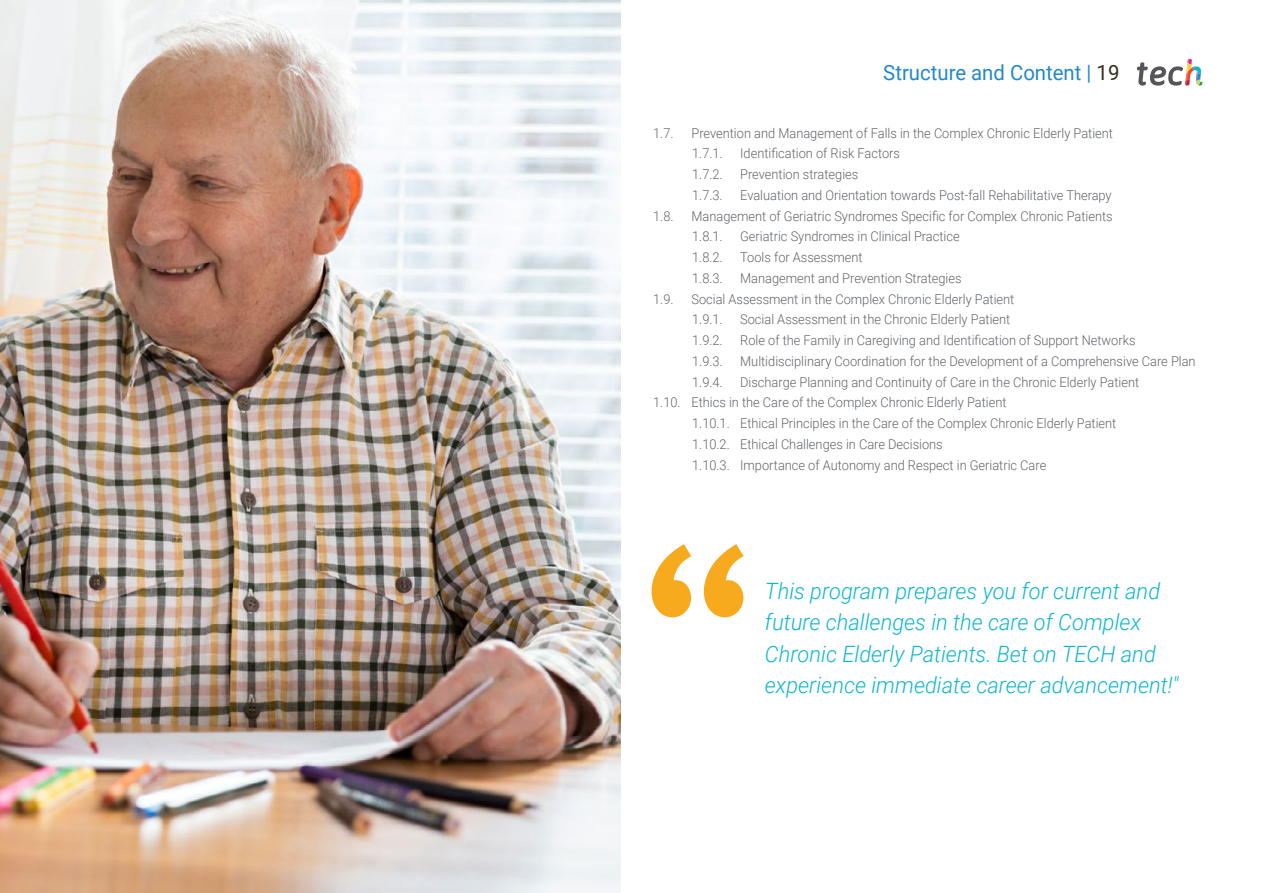
<style>
.page{position:relative;width:1263px;height:893px;background:#fff}
.page>*{position:absolute;margin:0;border:0;box-sizing:border-box;transform-origin:0 0}
.t1{font:italic 300 22.5px/31.5px "Roboto";color:#0fb6cf}
.t2{font:21px "Roboto";color:#2488c9}
.t3{font:300 13.5px/20.7px "Roboto";color:#61646a;scale:.95 1}
.s1{color:#312e20}
</style>
<div class="page">
<img style="left:0;top:0;width:621px;height:893px">
<svg style="left:651px;top:544px;width:93px;height:73px"></svg>
<svg style="left:1137px;top:59px;width:65px;height:27px"></svg>
<h2 class="t2" style="left:883px;top:57px;width:238px">Structure and Content | <span class="s1">19</span></h2>
<p class="t3" style="left:653px;top:122px;width:23px">1.7.</p>
<p class="t3" style="left:691px;top:122px;width:445px">Prevention and Management of Falls in the Complex Chronic Elderly Patient<br>1.7.1.</p>
<p class="t3" style="left:740px;top:143px;width:170px">Identification of Risk Factors</p>
<p class="t3" style="left:692px;top:164px;width:34px">1.7.2.</p>
<p class="t3" style="left:740px;top:164px;width:126px">Prevention strategies</p>
<p class="t3" style="left:692px;top:184px;width:34px">1.7.3.</p>
<p class="t3" style="left:740px;top:184px;width:393px">Evaluation and Orientation towards Post-fall Rehabilitative Therapy</p>
<p class="t3" style="left:653px;top:205px;width:23px">1.8.</p>
<p class="t3" style="left:691px;top:205px;width:445px">Management of Geriatric Syndromes Specific for Complex Chronic Patients<br>1.8.1.</p>
<p class="t3" style="left:740px;top:226px;width:233px">Geriatric Syndromes in Clinical Practice</p>
<p class="t3" style="left:692px;top:247px;width:34px">1.8.2.</p>
<p class="t3" style="left:740px;top:247px;width:130px">Tools for Assessment</p>
<p class="t3" style="left:692px;top:267px;width:34px">1.8.3.</p>
<p class="t3" style="left:740px;top:267px;width:234px">Management and Prevention Strategies</p>
<p class="t3" style="left:653px;top:288px;width:23px">1.9.</p>
<p class="t3" style="left:691px;top:288px;width:341px">Social Assessment in the Complex Chronic Elderly Patient<br>1.9.1.</p>
<p class="t3" style="left:740px;top:309px;width:286px">Social Assessment in the Chronic Elderly Patient</p>
<p class="t3" style="left:692px;top:330px;width:34px">1.9.2.</p>
<p class="t3" style="left:740px;top:330px;width:418px">Role of the Family in Caregiving and Identification of Support Networks</p>
<p class="t3" style="left:692px;top:350px;width:34px">1.9.3.</p>
<p class="t3" style="left:740px;top:350px;width:481px">Multidisciplinary Coordination for the Development of a Comprehensive Care Plan</p>
<p class="t3" style="left:692px;top:371px;width:34px">1.9.4.</p>
<p class="t3" style="left:740px;top:371px;width:422px">Discharge Planning and Continuity of Care in the Chronic Elderly Patient</p>
<p class="t3" style="left:653px;top:392px;width:373px">1.10. Ethics in the Care of the Complex Chronic Elderly Patient</p>
<p class="t3" style="left:692px;top:413px;width:448px">1.10.1. Ethical Principles in the Care of the Complex Chronic Elderly Patient</p>
<p class="t3" style="left:692px;top:433px;width:265px">1.10.2. Ethical Challenges in Care Decisions</p>
<p class="t3" style="left:692px;top:454px;width:374px">1.10.3. Importance of Autonomy and Respect in Geriatric Care</p>
<h1 class="t1" style="left:765px;top:574px;width:415px">This program prepares you for current and future challenges in the care of Complex Chronic Elderly Patients. Bet on TECH and experience immediate career advancement!"</h1>
</div>
